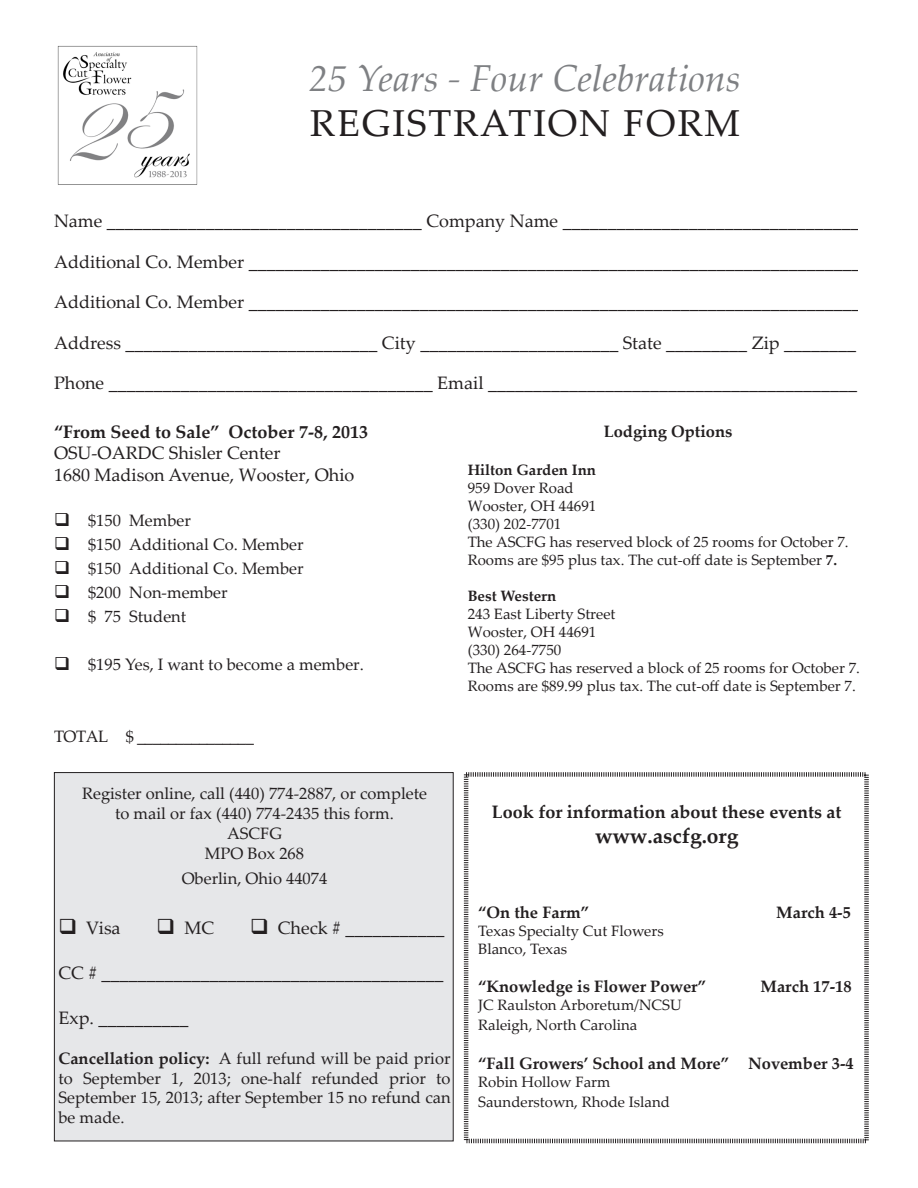
<style>
.page{position:relative;width:918px;height:1188px;background:#fff}
.page>*{position:absolute;margin:0;border:0;box-sizing:border-box;transform-origin:0 0}
.t1{font:italic 37.5px "Palatino Linotype";color:#7e8083}
.t2{font:37.5px "Palatino Linotype";letter-spacing:.05em;color:#231f20}
.t3{font:700 21px "Palatino Linotype";color:#231f20}
.t4{font:18px "Palatino Linotype";color:#231f20}
.t5{font:700 18px "Palatino Linotype";color:#231f20}
.t6{font:16.5px/19.8px "Palatino Linotype";color:#231f20;text-align:justify}
.t7{font:700 16.5px "Palatino Linotype";color:#231f20}
.t8{font:15px/18px "Palatino Linotype";color:#231f20}
.t9{font:700 15px "Palatino Linotype";color:#231f20}
.s1{font-weight:700}
.s2{font-style:inherit}
</style>
<div class="page">
<div style="left:54px;top:773px;width:399px;height:368px;background:#e6e7e9"></div>
<div style="left:54px;top:772px;width:400px;height:369px;border:1px solid #231f20"></div>
<svg style="left:463px;top:772px;width:406px;height:372px"></svg>
<img style="left:57px;top:45px;width:141px;height:140px">
<p class="t1" style="left:310px;top:52px;width:432px">25 Years - Four Celebrations</p>
<p class="t2" style="left:310px;top:97px;width:431px">REGISTRATION FORM</p>
<p class="t4" style="left:54px;top:208px;width:807px">Name ___________________________________ Company Name _________________________________</p>
<p class="t4" style="left:54px;top:249px;width:808px">Additional Co. Member ____________________________________________________________________</p>
<p class="t4" style="left:54px;top:289px;width:808px">Additional Co. Member ____________________________________________________________________</p>
<p class="t4" style="left:54px;top:330px;width:804px">Address ____________________________ City ______________________ State _________ Zip ________</p>
<p class="t4" style="left:54px;top:370px;width:805px">Phone ____________________________________ Email _________________________________________</p>
<p class="t5" style="left:54px;top:419px;width:316px">“From Seed to Sale” October 7-8, 2013</p>
<p class="t4" style="left:54px;top:440px;width:228px">OSU-OARDC Shisler Center</p>
<p class="t4" style="left:54px;top:462px;width:302px">1680 Madison Avenue, Wooster, Ohio</p>
<p class="t6" style="left:54px;top:510px;width:138px">❑ $150 Member</p>
<p class="t6" style="left:54px;top:534px;width:251px">❑ $150 Additional Co. Member</p>
<p class="t6" style="left:54px;top:558px;width:251px">❑ $150 Additional Co. Member</p>
<p class="t6" style="left:54px;top:582px;width:175px">❑ $200 Non-member</p>
<p class="t6" style="left:54px;top:606px;width:134px">❑ $ 75 Student</p>
<p class="t6" style="left:54px;top:654px;width:311px">❑ $195 Yes, I want to become a member.</p>
<p class="t6" style="left:54px;top:726px;width:201px">TOTAL $ _______________</p>
<p class="t6" style="left:82px;top:783px;width:346px">Register online, call (440) 774-2887, or complete</p>
<p class="t6" style="left:115px;top:803px;width:280px">to mail or fax (440) 774-2435 this form.</p>
<p class="t6" style="left:227px;top:823px;width:56px">ASCFG</p>
<p class="t6" style="left:205px;top:842px;width:101px">MPO Box 268</p>
<p class="t6" style="left:182px;top:868px;width:147px">Oberlin, Ohio 44074</p>
<p class="t4" style="left:58px;top:915px;width:64px">❑ Visa</p>
<p class="t4" style="left:157px;top:915px;width:59px">❑ MC</p>
<p class="t4" style="left:250px;top:915px;width:196px">❑ Check # ___________</p>
<p class="t4" style="left:59px;top:960px;width:387px">CC # ______________________________________</p>
<p class="t4" style="left:59px;top:1005px;width:132px">Exp. __________</p>
<p class="t6" style="left:58px;top:1048px;width:394px"><span class="s1">Cancellation policy:</span> A full refund will be paid prior to September 1, 2013; one-half refunded prior to September 15, 2013; after September <span class="s2">15</span> no refund can be made.</p>
<p class="t7" style="left:604px;top:420px;width:130px">Lodging Options</p>
<p class="t9" style="left:468px;top:459px;width:130px">Hilton Garden Inn</p>
<p class="t8" style="left:468px;top:478px;width:108px">959 Dover Road</p>
<p class="t8" style="left:468px;top:496px;width:130px">Wooster, OH 44691</p>
<p class="t8" style="left:468px;top:514px;width:95px">(330) 202-7701</p>
<p class="t8" style="left:468px;top:532px;width:383px">The ASCFG has reserved block of 25 rooms for October 7.<br>Rooms are $95 plus tax. The cut-off date is September <span class="s1">7.</span></p>
<p class="t9" style="left:468px;top:585px;width:90px">Best Western</p>
<p class="t8" style="left:468px;top:604px;width:149px">243 East Liberty Street</p>
<p class="t8" style="left:468px;top:622px;width:130px">Wooster, OH 44691</p>
<p class="t8" style="left:468px;top:640px;width:95px">(330) 264-7750</p>
<p class="t8" style="left:468px;top:658px;width:394px">The ASCFG has reserved a block of 25 rooms for October 7.<br>Rooms are $89.99 plus tax. The cut-off date is September 7.</p>
<p class="t5" style="left:492px;top:799px;width:351px">Look for information about these events at</p>
<p class="t3" style="left:595px;top:821px;width:145px">www.ascfg.org</p>
<p class="t7" style="left:478px;top:901px;width:112px">“On the Farm”</p>
<p class="t7" style="left:776px;top:901px;width:76px">March 4-5</p>
<p class="t8" style="left:478px;top:921px;width:187px">Texas Specialty Cut Flowers<br>Blanco, Texas</p>
<p class="t7" style="left:478px;top:975px;width:229px">“Knowledge is Flower Power”</p>
<p class="t7" style="left:761px;top:975px;width:93px">March 17-18</p>
<p class="t8" style="left:478px;top:995px;width:205px">JC Raulston Arboretum/NCSU</p>
<p class="t8" style="left:478px;top:1015px;width:161px">Raleigh, North Carolina</p>
<p class="t7" style="left:478px;top:1052px;width:377px">“Fall Growers’ School and More” November 3-4</p>
<p class="t8" style="left:478px;top:1073px;width:134px">Robin Hollow Farm</p>
<p class="t8" style="left:478px;top:1092px;width:193px">Saunderstown, Rhode Island</p>
</div>
